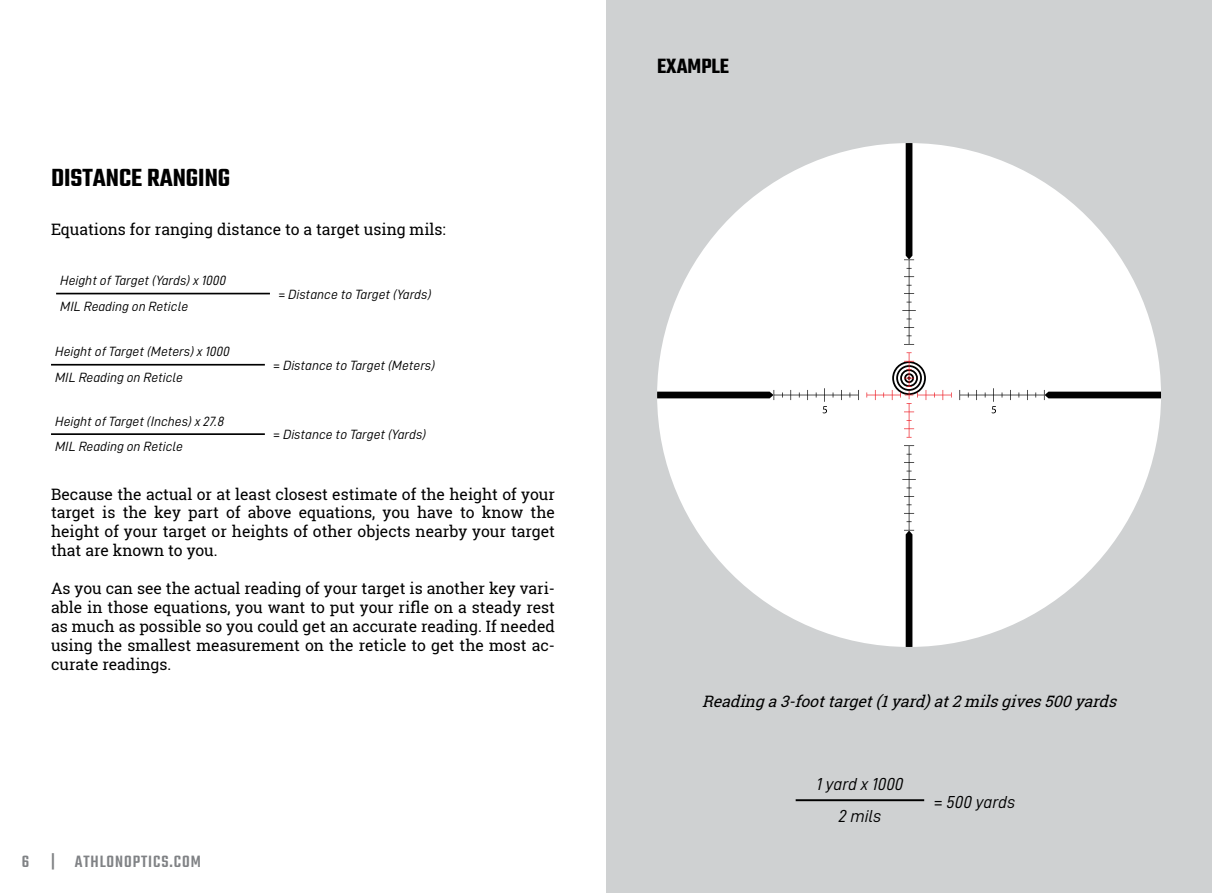
<style>
.page{position:relative;width:1212px;height:893px;background:#fff}
.page>*{position:absolute;margin:0;border:0;box-sizing:border-box;transform-origin:0 0}
.Text_Standard{font:600 27px "Teko";color:#000}
.Text_Standard-2{font:600 22.5px "Teko";color:#000}
.t1{font:500 18px "Teko";letter-spacing:.05em;color:#808285}
.t2{font:17.32px/31.5px "D DIN Italic";color:#000;text-align:center}
.Text_Standard-3{font:15.75px/18.9px "Roboto Slab";color:#000;text-align:justify}
.Text_Standard-4{font:italic 15.75px "Roboto Slab";color:#000}
.t3{font:13.5px/25.7px "D DIN Italic";color:#000}
</style>
<div class="page">
<div style="left:606px;top:0;width:606px;height:893px;background:#cfd1d2"></div>
<hr style="left:56px;top:293px;width:214px;height:1px;background:#000">
<hr style="left:51px;top:433px;width:214px;height:2px;background:#000">
<hr style="left:51px;top:364px;width:214px;height:2px;background:#000">
<hr style="left:796px;top:799px;width:128px;height:2px;background:#000">
<div style="left:657px;top:143px;width:504px;height:504px;background:#fff;border-radius:50%"></div>
<svg style="left:902px;top:143px;width:14px;height:202px"></svg>
<svg style="left:866px;top:352px;width:86px;height:86px"></svg>
<svg style="left:902px;top:445px;width:14px;height:202px"></svg>
<svg style="left:657px;top:388px;width:202px;height:25px"></svg>
<svg style="left:959px;top:388px;width:202px;height:25px"></svg>
<p class="Text_Standard" style="left:51px;top:161px;width:181px">DISTANCE RANGING</p>
<p class="Text_Standard-3" style="left:51px;top:220px;width:396px">Equations for ranging distance to a target using mils:</p>
<p class="t3" style="left:60px;top:267px;width:167px">Height of Target (Yards) x 1000<br>MIL Reading on Reticle</p>
<p class="t3" style="left:55px;top:338px;width:176px">Height of Target (Meters) x 1000<br>MIL Reading on Reticle</p>
<p class="t3" style="left:55px;top:408px;width:171px">Height of Target (Inches) x 27.8<br>MIL Reading on Reticle</p>
<p class="t3" style="left:278px;top:281px;width:154px">= Distance to Target (Yards)</p>
<p class="t3" style="left:273px;top:352px;width:163px">= Distance to Target (Meters)</p>
<p class="t3" style="left:273px;top:421px;width:154px">= Distance to Target (Yards)</p>
<p class="Text_Standard-3" style="left:51px;top:484px;width:505px">Because the actual or at least closest estimate of the height of your target is the key part of above equations, you have to know the height of your target or heights of other objects nearby your target that are known to you.</p>
<p class="Text_Standard-3" style="left:51px;top:579px;width:505px">As you can see the actual reading of your target is another key vari&shy;able in those equations, you want to put your rifle on a steady rest as much as possible so you could get an accurate reading. If needed using the smallest measurement on the reticle to get the most ac&shy;curate readings.</p>
<p class="t1" style="left:22px;top:851px;width:181px">6 | ATHLONOPTICS.COM</p>
<p class="Text_Standard-2" style="left:657px;top:52px;width:74px">EXAMPLE</p>
<p class="Text_Standard-4" style="left:702px;top:690px;width:421px">Readinga3-foottarget(1yard)at2milsgives500yards</p>
<p class="t2" style="left:816px;top:768px;width:89px">1 yard x 1000<br>2 mils</p>
<p class="t2" style="left:934px;top:786px;width:83px">= 500 yards</p>
</div>
